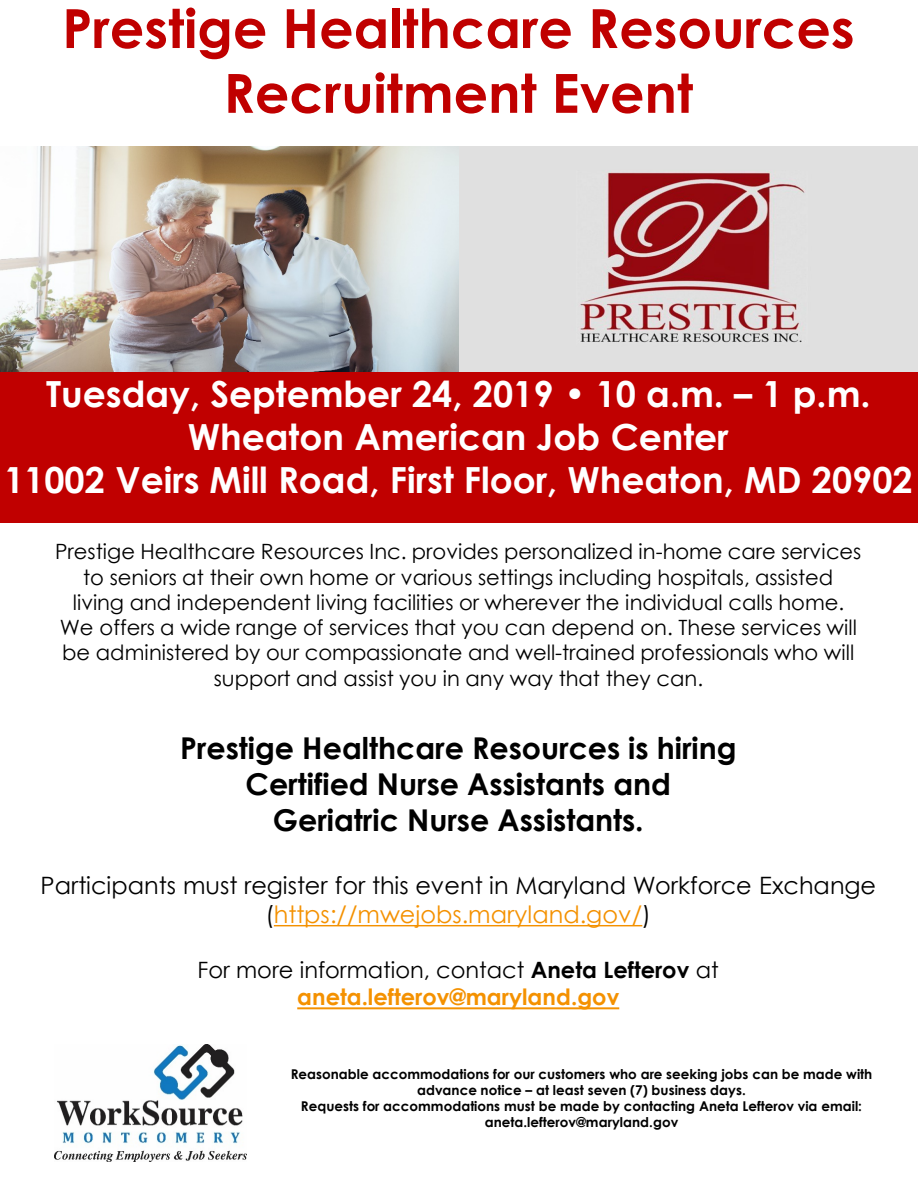
<style>
.page{position:relative;width:918px;height:1188px;background:#fff}
.page>*{position:absolute;margin:0;border:0;box-sizing:border-box;transform-origin:0 0}
.t1{font:700 54px "Century Gothic";color:#c00000}
.t2{font:700 36px "Century Gothic";color:#fff}
.t3{font:700 30px "Century Gothic";color:#000}
.t4{font:24px/29px "Century Gothic";color:#000;text-align:center}
.t5{font:22.5px "Century Gothic";color:#000}
.t6{font:700 22.5px "Century Gothic";color:#f49100}
.t7{font:21px/25.2px "Century Gothic";color:#000;text-align:center}
.t8{font:700 13.5px/16.2px "Century Gothic";color:#000;text-align:center}
.s1{color:#f49100}
.s2{font-weight:700}
</style>
<div class="page">
<img style="left:54px;top:1045px;width:192px;height:116px">
<div style="left:0;top:372px;width:918px;height:151px;background:#c00000"></div>
<svg style="left:297px;top:1007px;width:322px;height:2px"></svg>
<svg style="left:274px;top:925px;width:368px;height:1px"></svg>
<img style="left:0;top:146px;width:918px;height:226px">
<p class="t1" style="left:62px;top:-13px;width:794px">Prestige Healthcare Resources</p>
<p class="t1" style="left:223px;top:52px;width:471px">Recruitment Event</p>
<p class="t2" style="left:46px;top:367px;width:826px">Tuesday, September 24, 2019 • 10 a.m. – 1 p.m.</p>
<p class="t2" style="left:188px;top:410px;width:542px">Wheaton American Job Center</p>
<p class="t2" style="left:4px;top:453px;width:910px">11002 Veirs Mill Road, First Floor, Wheaton, MD 20902</p>
<p class="t7" style="left:55px;top:539px;width:808px">Prestige Healthcare Resources Inc. provides personalized in-home care services to seniors at their own home or various settings including hospitals, assisted living and independent living facilities or wherever the individual calls home.<br>We offers a wide range of services that you can depend on. These services will be administered by our compassionate and well-trained professionals who will support and assist you in any way that they can.</p>
<p class="t3" style="left:180px;top:725px;width:558px">Prestige Healthcare Resources is hiring</p>
<p class="t3" style="left:246px;top:761px;width:427px">Certified Nurse Assistants and</p>
<p class="t3" style="left:273px;top:797px;width:372px">Geriatric Nurse Assistants.</p>
<p class="t4" style="left:41px;top:870px;width:837px">Participants must register for this event in Maryland Workforce Exchange (<span class="s1">https://mwejobs.maryland.gov/</span>)</p>
<p class="t5" style="left:198px;top:954px;width:523px">For more information, contact <span class="s2">Aneta Lefterov</span> at</p>
<p class="t6" style="left:297px;top:980px;width:324px">aneta.lefterov@maryland.gov</p>
<p class="t8" style="left:291px;top:1065px;width:583px">Reasonable accommodations for our customers who are seeking jobs can be made with advance notice – at least seven (7) business days.</p>
<p class="t8" style="left:301px;top:1097px;width:563px">Requests for accommodations must be made by contacting Aneta Lefterov via email:</p>
<p class="t8" style="left:485px;top:1114px;width:195px">aneta.lefterov@maryland.gov</p>
</div>
